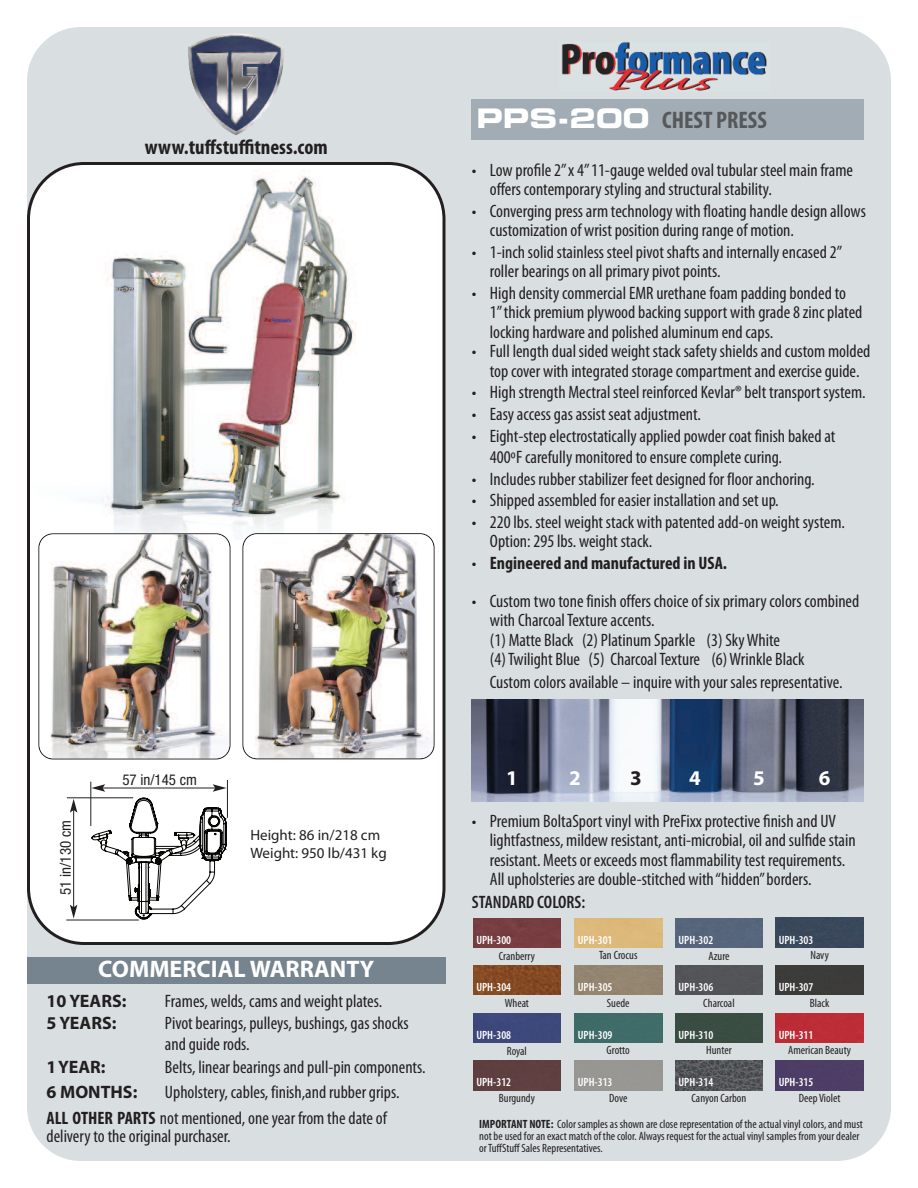
<style>
.page{position:relative;width:918px;height:1188px;background:#fff}
.page>*{position:absolute;margin:0;border:0;box-sizing:border-box;transform-origin:0 0}
.t1{font:700 24px "Myriad Pro";color:#fff}
.t2{font:700 condensed 24px "Myriad Pro";color:#57585a}
.t3{font:700 condensed 21px "Myriad Pro";color:#231f20}
.t4{font:700 21px "Myriad Pro";color:#fff}
.t5{font:700 21px "Myriad Pro";color:#231f20}
.t6{font:condensed 18px/19.5px "Myriad Pro";color:#231f20}
.t7{font:700 condensed 18px "Myriad Pro";color:#231f20}
.t8{font:700 18px "Myriad Pro";color:#231f20}
.t9{font:600 condensed 18px "Myriad Pro";color:#231f20}
.t10{font:15px/18px "Myriad Pro";color:#231f20}
.t11{font:condensed 15px "Helvetica Neue LT Std";color:#231f20}
.t12{font:condensed 12px/12px "Myriad Pro";color:#231f20}
.t13{font:600 condensed 12px "Myriad Pro";color:#fff}
.s1{font-weight:700}
.s2{font-family:"Eurostile LT Std Bold Ex 2";font-weight:400;font-stretch:normal;font-size:27px;color:#fff}
.s3{font-weight:400}
</style>
<div class="page">
<div style="left:27px;top:27px;width:864px;height:1134px;background:#d9dfe1;border-radius:54px"></div>
<svg style="left:27px;top:162px;width:419px;height:783px;background:#eaeaea"></svg>
<img style="left:34px;top:169px;width:405px;height:371px">
<svg style="left:91px;top:798px;width:135px;height:122px;background:#d6d6d6"></svg>
<hr style="left:66px;top:920px;width:73px;height:1px;background:#231f20">
<hr style="left:67px;top:797px;width:66px;height:1px;background:#231f20">
<hr style="left:73px;top:810px;width:1px;height:97px;background:#231f20">
<svg style="left:70px;top:905px;width:7px;height:14px"></svg>
<svg style="left:70px;top:799px;width:7px;height:14px"></svg>
<hr style="left:227px;top:780px;width:1px;height:38px;background:#231f20">
<hr style="left:90px;top:782px;width:1px;height:44px;background:#231f20">
<svg style="left:38px;top:533px;width:193px;height:226px"></svg>
<img style="left:40px;top:540px;width:189px;height:218px">
<img style="left:42px;top:534px;width:185px;height:6px">
<svg style="left:242px;top:533px;width:193px;height:226px"></svg>
<img style="left:244px;top:540px;width:189px;height:218px">
<img style="left:246px;top:534px;width:185px;height:6px">
<img style="left:472px;top:699px;width:392px;height:102px">
<div style="left:27px;top:957px;width:418px;height:27px;background:#76848f"></div>
<div style="left:776px;top:1060px;width:87px;height:30px;background:#4d3d66"></div>
<img style="left:675px;top:1060px;width:88px;height:30px">
<div style="left:473px;top:1060px;width:88px;height:30px;background:#5f3f40"></div>
<hr style="left:103px;top:788px;width:112px;height:1px;background:#231f20">
<svg style="left:213px;top:784px;width:14px;height:8px"></svg>
<svg style="left:91px;top:784px;width:14px;height:8px"></svg>
<div style="left:776px;top:1013px;width:87px;height:30px;background:#bc2d36"></div>
<div style="left:575px;top:1013px;width:87px;height:30px;background:#3f6b69"></div>
<div style="left:675px;top:1013px;width:88px;height:30px;background:#3a4d43"></div>
<div style="left:473px;top:1013px;width:88px;height:30px;background:#3d487b"></div>
<div style="left:776px;top:965px;width:87px;height:30px;background:#3c3c39"></div>
<img style="left:473px;top:965px;width:88px;height:30px">
<div style="left:776px;top:918px;width:87px;height:29px;background:#39485b"></div>
<div style="left:575px;top:918px;width:87px;height:30px;background:#dcb97a"></div>
<div style="left:473px;top:918px;width:88px;height:30px;background:#773e41"></div>
<div style="left:472px;top:99px;width:392px;height:40px;background:#a1acb4"></div>
<img style="left:562px;top:42px;width:205px;height:49px">
<img style="left:188px;top:33px;width:96px;height:102px">
<p class="t3" style="left:145px;top:139px;width:184px">www.tuffstuffitness.com</p>
<p class="t11" style="left:122px;top:774px;width:76px">57 in/145 cm</p>
<p class="t11" style="left:60px;top:895px;width:76px;rotate:-90deg">51 in/130 cm</p>
<p class="t10" style="left:250px;top:827px;width:138px">Height: 86 in/218 cm<br>Weight: 950 lb/431 kg</p>
<h1 class="t1" style="left:98px;top:960px;width:277px">COMMERCIAL WARRANTY</h1>
<p class="t8" style="left:47px;top:994px;width:81px">10 YEARS:</p>
<p class="t6" style="left:165px;top:993px;width:219px">Frames, welds, cams and weight plates.</p>
<p class="t8" style="left:47px;top:1017px;width:71px">5 YEARS:</p>
<p class="t6" style="left:165px;top:1014px;width:245px;line-height:21px">Pivot bearings, pulleys, bushings, gas shocks and guide rods.</p>
<p class="t8" style="left:47px;top:1060px;width:61px">1YEAR:</p>
<p class="t6" style="left:165px;top:1059px;width:262px">Belts, linear bearings and pull-pin components.</p>
<p class="t8" style="left:47px;top:1086px;width:92px">6 MONTHS:</p>
<p class="t6" style="left:47px;top:1081px;width:355px;line-height:25.5px;text-indent:118px">Upholstery, cables, finish,and rubber grips.<br><span class="s1">ALL OTHER PARTS</span> not mentioned, one year from the date of</p>
<p class="t6" style="left:47px;top:1128px;width:186px">delivery to the original purchaser.</p>
<h1 class="t2" style="left:476px;top:112px;width:292px"><span class="s2">PPS-200</span> CHEST PRESS</h1>
<p class="t6" style="left:490px;top:161px;width:365px;text-indent:-18px">• Low profile 2”x 4”11-gauge welded oval tubular steel main frame offers contemporary styling and structural stability.</p>
<p class="t6" style="left:490px;top:202px;width:378px;text-indent:-18px">• Converging press arm technology with floating handle design allows customization of wrist position during range of motion.</p>
<p class="t6" style="left:490px;top:244px;width:354px;text-indent:-18px">• 1-inch solid stainless steel pivot shafts and internally encased 2” roller bearings on all primary pivot points.</p>
<p class="t6" style="left:490px;top:285px;width:374px;text-indent:-18px">• High density commercial EMR urethane foam padding bonded to<br>1”thick premium plywood backing support with grade 8 zinc plated locking hardware and polished aluminum end caps.</p>
<p class="t6" style="left:472px;top:343px;width:400px;text-align:center">• Full length dual sided weight stack safety shields and custom molded top cover with integrated storage compartment and exercise guide.</p>
<p class="t6" style="left:472px;top:384px;width:395px">• High strength Mectral steel reinforced Kevlar® belt transport system.</p>
<p class="t6" style="left:472px;top:406px;width:230px">• Easy access gas assist seat adjustment.</p>
<p class="t6" style="left:490px;top:426px;width:347px;line-height:21.6px;text-indent:-18px">• Eight-step electrostatically applied powder coat finish baked at<br>400ºF carefully monitored to ensure complete curing.</p>
<p class="t6" style="left:472px;top:471px;width:344px">• Includes rubber stabilizer feet designed for floor anchoring.</p>
<p class="t6" style="left:472px;top:492px;width:308px">• Shipped assembled for easier installation and set up.</p>
<p class="t6" style="left:490px;top:514px;width:357px;text-indent:-18px">• 220 lbs. steel weight stack with patented add-on weight system.<br>Option: 295 lbs. weight stack.</p>
<p class="t7" style="left:472px;top:557px;width:257px"><span class="s3">•</span> Engineered and manufactured in USA.</p>
<p class="t6" style="left:490px;top:593px;width:371px;text-indent:-18px">• Custom two tone finish offers choice of six primary colors combined with CharcoalTexture accents.<br>(1) Matte Black (2) Platinum Sparkle (3) SkyWhite<br>(4)Twilight Blue (5) CharcoalTexture (6)Wrinkle Black</p>
<p class="t6" style="left:490px;top:674px;width:354px">Custom colors available – inquire with your sales representative.</p>
<p class="t4" style="left:506px;top:770px;width:13px">1</p>
<p class="t4" style="left:569px;top:770px;width:13px">2</p>
<p class="t4" style="left:689px;top:770px;width:13px">4</p>
<p class="t4" style="left:753px;top:770px;width:13px">5</p>
<p class="t4" style="left:819px;top:770px;width:13px">6</p>
<p class="t5" style="left:630px;top:770px;width:13px">3</p>
<p class="t6" style="left:490px;top:813px;width:367px;text-indent:-18px">• Premium BoltaSport vinyl with PreFixx protective finish and UV lightfastness, mildew resistant, anti-microbial, oil and sulfide stain resistant. Meets or exceeds most flammability test requirements.<br>All upholsteries are double-stitched with“hidden”borders.</p>
<p class="t9" style="left:472px;top:896px;width:115px">STANDARD COLORS:</p>
<p class="t13" style="left:476px;top:935px;width:36px">UPH-300</p>
<p class="t13" style="left:578px;top:935px;width:36px">UPH-301</p>
<p class="t13" style="left:678px;top:935px;width:36px">UPH-302</p>
<p class="t13" style="left:779px;top:935px;width:36px">UPH-303</p>
<p class="t12" style="left:499px;top:951px;width:38px">Cranberry</p>
<p class="t12" style="left:599px;top:951px;width:40px">Tan Crocus</p>
<p class="t12" style="left:708px;top:951px;width:23px">Azure</p>
<p class="t12" style="left:810px;top:951px;width:20px">Navy</p>
<p class="t13" style="left:476px;top:983px;width:36px">UPH-304</p>
<p class="t13" style="left:578px;top:983px;width:36px">UPH-305</p>
<p class="t13" style="left:678px;top:983px;width:36px">UPH-306</p>
<p class="t13" style="left:779px;top:983px;width:36px">UPH-307</p>
<p class="t12" style="left:505px;top:998px;width:26px">Wheat</p>
<p class="t12" style="left:607px;top:998px;width:24px">Suede</p>
<p class="t12" style="left:703px;top:998px;width:33px">Charcoal</p>
<p class="t12" style="left:810px;top:998px;width:21px">Black</p>
<p class="t13" style="left:476px;top:1030px;width:36px">UPH-308</p>
<p class="t13" style="left:578px;top:1030px;width:36px">UPH-309</p>
<p class="t13" style="left:678px;top:1030px;width:36px">UPH-310</p>
<p class="t13" style="left:779px;top:1030px;width:36px">UPH-311</p>
<p class="t12" style="left:507px;top:1046px;width:22px">Royal</p>
<p class="t12" style="left:607px;top:1046px;width:25px">Grotto</p>
<p class="t12" style="left:706px;top:1045px;width:27px">Hunter</p>
<p class="t12" style="left:788px;top:1046px;width:64px">American Beauty</p>
<p class="t13" style="left:476px;top:1078px;width:36px">UPH-312</p>
<p class="t13" style="left:578px;top:1078px;width:36px">UPH-313</p>
<p class="t13" style="left:678px;top:1078px;width:36px">UPH-314</p>
<p class="t13" style="left:779px;top:1078px;width:36px">UPH-315</p>
<p class="t12" style="left:499px;top:1093px;width:37px">Burgundy</p>
<p class="t12" style="left:609px;top:1093px;width:20px">Dove</p>
<p class="t12" style="left:692px;top:1093px;width:56px">Canyon Carbon</p>
<p class="t12" style="left:799px;top:1093px;width:43px">Deep Violet</p>
<p class="t12" style="left:479px;top:1119px;width:385px"><span class="s1">IMPORTANT NOTE:</span> Color samples as shown are close representation of the actual vinyl colors, and must not be used for an exact match of the color. Always request for the actual vinyl samples from your dealer orTuffStuff Sales Representatives.</p>
</div>
